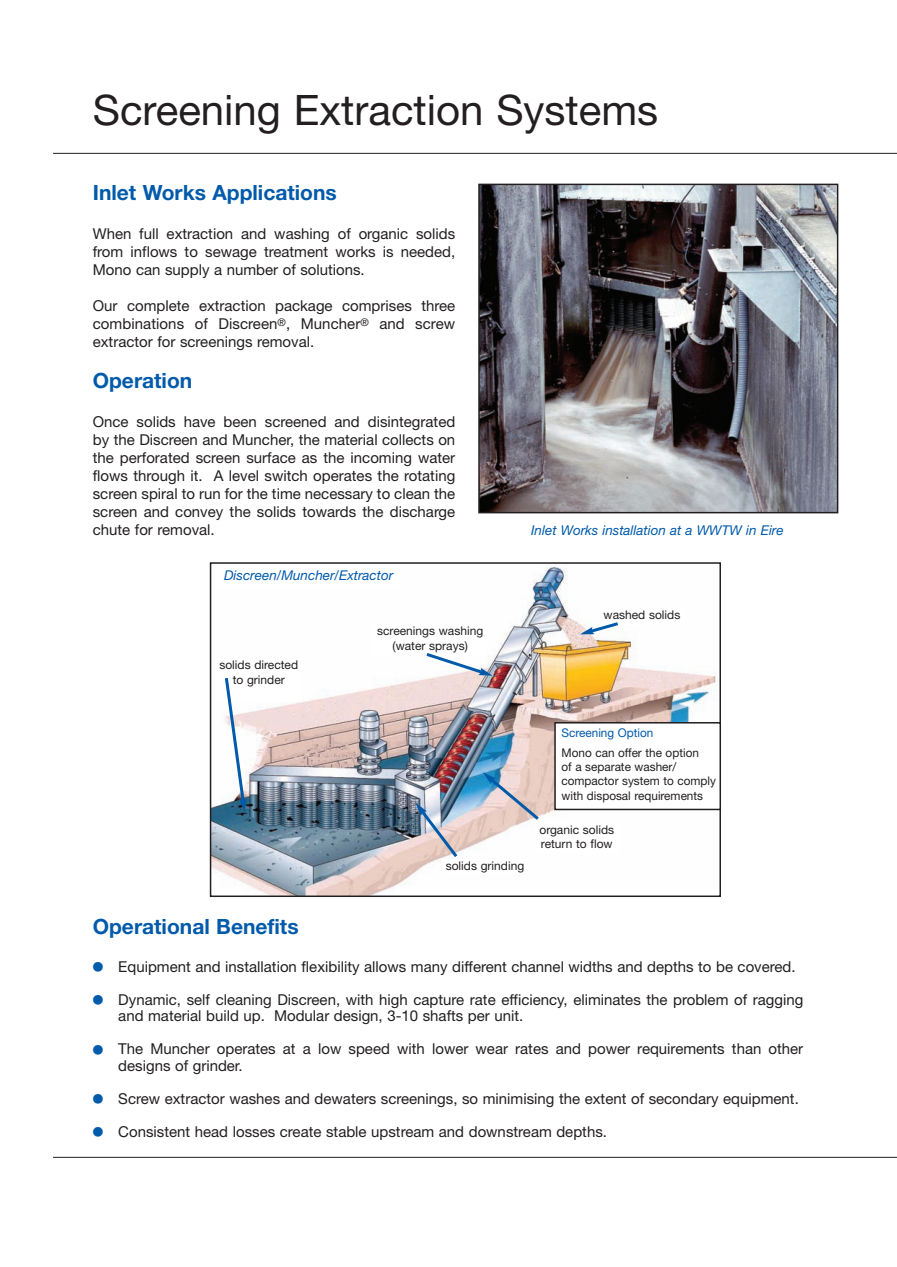
<style>
.page{position:relative;width:897px;height:1267px;background:#fff}
.page>*{position:absolute;margin:0;border:0;box-sizing:border-box;transform-origin:0 0}
.t1{font:42px "Helvetica Neue";color:#231f20}
.t2{font:700 21px "Helvetica Neue";color:#015aaa}
.t3{font:15px/18px "Helvetica Neue";color:#231f20;text-align:justify}
.t4{font:italic 13.5px "Helvetica Neue";color:#015aaa}
.t5{font:12px/14.4px "Helvetica Neue";color:#231f20;text-align:center}
.t6{font:12px "Helvetica Neue";color:#015aaa}
.s1{color:#015aaa}
</style>
<div class="page">
<img style="left:213px;top:565px;width:505px;height:329px">
<div style="left:210px;top:562px;width:511px;height:335px;border:2px solid #231f20"></div>
<img style="left:481px;top:187px;width:354px;height:323px">
<div style="left:478px;top:184px;width:360px;height:329px;border:2px solid #231f20"></div>
<div style="left:216px;top:659px;width:85px;height:42px;background:#fff"></div>
<div style="left:373px;top:625px;width:114px;height:30px;background:#fff"></div>
<div style="left:599px;top:609px;width:86px;height:15px;background:#fff"></div>
<div style="left:535px;top:824px;width:84px;height:30px;background:#fff"></div>
<div style="left:442px;top:859px;width:86px;height:15px;background:#fff"></div>
<svg style="left:223px;top:678px;width:24px;height:134px"></svg>
<svg style="left:423px;top:651px;width:70px;height:25px"></svg>
<svg style="left:580px;top:620px;width:41px;height:15px"></svg>
<svg style="left:415px;top:802px;width:45px;height:58px;background:#b9bac4"></svg>
<svg style="left:483px;top:772px;width:59px;height:51px;background:#c7c1c6"></svg>
<div style="left:216px;top:569px;width:185px;height:18px;background:#fff"></div>
<div style="left:555px;top:723px;width:165px;height:86px;background:#fff"></div>
<div style="left:554px;top:722px;width:167px;height:88px;border:2px solid #231f20"></div>
<hr style="left:53px;top:1157px;width:844px;height:1px;background:#231f20">
<hr style="left:53px;top:153px;width:844px;height:1px;background:#231f20">
<h1 class="t1" style="left:93px;top:95px;width:567px">Screening Extraction Systems</h1>
<h2 class="t2" style="left:93px;top:185px;width:246px">Inlet Works Applications</h2>
<p class="t3" style="left:93px;top:226px;width:364px">When full extraction and washing of organic solids from inflows to sewage treatment works is needed, Mono can supply a number of solutions.</p>
<p class="t3" style="left:93px;top:298px;width:364px">Our complete extraction package comprises three combinations of Discreen<sup>®</sup>, Muncher<sup>®</sup> and screw extractor for screenings removal.</p>
<h2 class="t2" style="left:93px;top:373px;width:101px">Operation</h2>
<p class="t3" style="left:93px;top:414px;width:364px">Once solids have been screened and disintegrated by the Discreen and Muncher, the material collects on the perforated screen surface as the incoming water flows through it. A level switch operates the rotating screen spiral to run for the time necessary to clean the screen and convey the solids towards the discharge chute for removal.</p>
<p class="t4" style="left:224px;top:571px;width:171px">Discreen/Muncher/Extractor</p>
<p class="t5" style="left:219px;top:659px;width:80px">solids directed to grinder</p>
<p class="t5" style="left:377px;top:625px;width:108px">screenings washing (water sprays)</p>
<p class="t4" style="left:531px;top:525px;width:254px">Inlet Works installation at a WWTW in Eire</p>
<p class="t5" style="left:604px;top:609px;width:78px">washed solids</p>
<p class="t6" style="left:562px;top:728px;width:93px">Screening Option</p>
<p class="t5" style="left:562px;top:746px;width:156px;text-align:left">Mono can offer the option<br>of a separate washer/ compactor system to comply with disposal requirements</p>
<p class="t5" style="left:540px;top:824px;width:76px;text-align:left">organic solids return to flow</p>
<p class="t5" style="left:446px;top:859px;width:80px">solids grinding</p>
<h2 class="t2" style="left:93px;top:919px;width:207px">Operational Benefits</h2>
<p class="t3" style="left:93px;top:959px;width:704px"><span class="s1">●</span> Equipment and installation flexibility allows many different channel widths and depths to be covered.</p>
<p class="t3" style="left:118px;top:993px;width:686px;line-height:16.5px;text-indent:-26px"><span class="s1">●</span> Dynamic, self cleaning Discreen, with high capture rate efficiency, eliminates the problem of ragging and material build up. Modular design, 3-10 shafts per unit.</p>
<p class="t3" style="left:118px;top:1042px;width:686px;line-height:16.5px;text-indent:-26px"><span class="s1">●</span> The Muncher operates at a low speed with lower wear rates and power requirements than other designs of grinder.</p>
<p class="t3" style="left:93px;top:1091px;width:708px"><span class="s1">●</span> Screw extractor washes and dewaters screenings, so minimising the extent of secondary equipment.</p>
<p class="t3" style="left:93px;top:1124px;width:516px"><span class="s1">●</span> Consistent head losses create stable upstream and downstream depths.</p>
</div>
